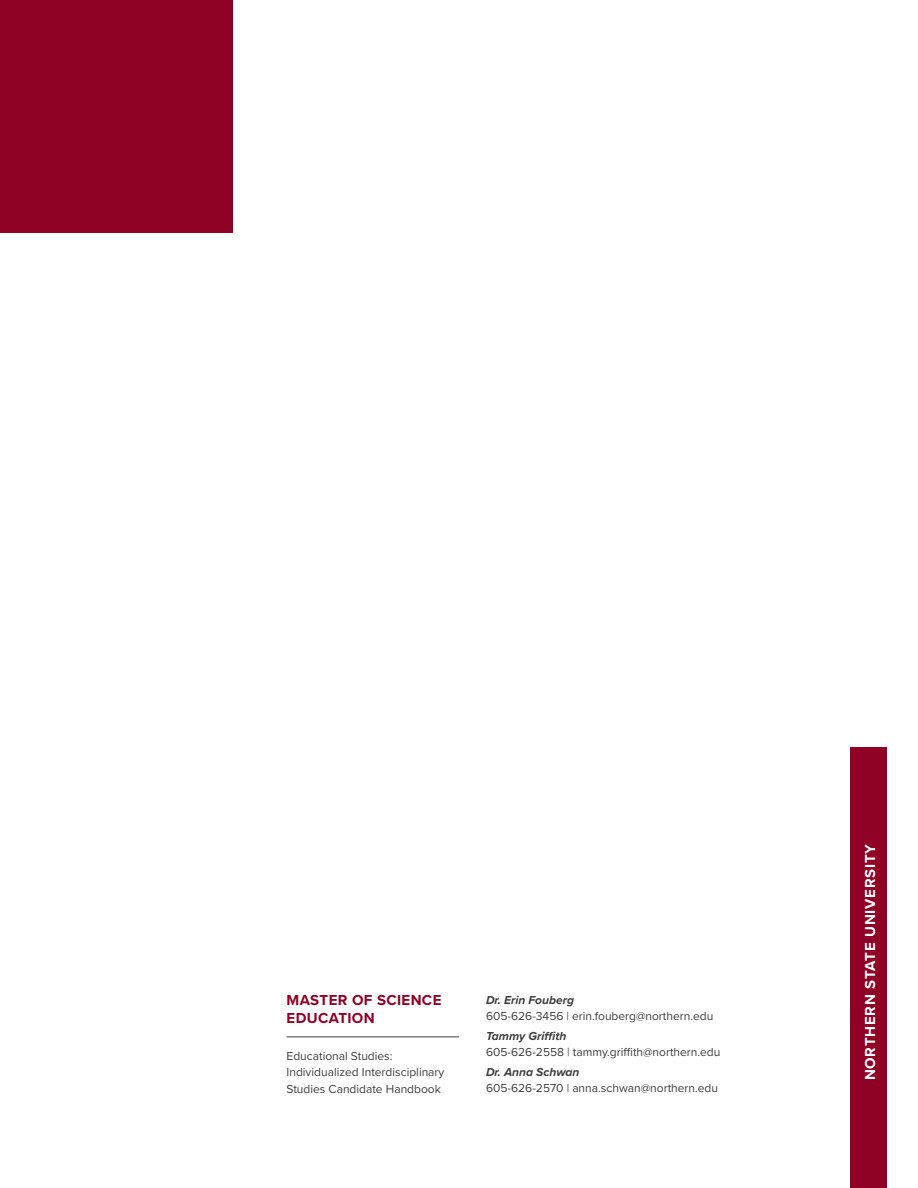
<style>
.page{position:relative;width:918px;height:1188px;background:#fff}
.page>*{position:absolute;margin:0;border:0;box-sizing:border-box;transform-origin:0 0}
.t1{font:700 15px/18px "Proxima Nova";letter-spacing:.025em;color:#900126}
.t2{font:700 15px "Proxima Nova";letter-spacing:.05em;color:#fff}
.t3{font:12px/16.5px "Proxima Nova";color:#3e3e3f}
.t4{font:italic 700 12px "Proxima Nova";color:#3e3e3f}
</style>
<div class="page">
<div style="left:850px;top:747px;width:37px;height:441px;background:#900126"></div>
<div style="left:0;top:0;width:232px;height:232px;background:#900126"></div>
<hr style="left:287px;top:1036px;width:172px;height:1px;background:#3e3e3f">
<p class="t1" style="left:287px;top:991px;width:156px">MASTER OF SCIENCE<br>EDUCATION</p>
<p class="t4" style="left:486px;top:991px;width:90px">Dr. Erin Fouberg</p>
<p class="t3" style="left:486px;top:1008px;width:229px">605-626-3456 | erin.fouberg@northern.edu</p>
<p class="t4" style="left:486px;top:1027px;width:82px">Tammy Griffith</p>
<p class="t3" style="left:486px;top:1044px;width:236px">605-626-2558 | tammy.griffith@northern.edu</p>
<p class="t4" style="left:486px;top:1063px;width:95px">Dr. Anna Schwan</p>
<p class="t3" style="left:486px;top:1080px;width:234px">605-626-2570 | anna.schwan@northern.edu</p>
<p class="t3" style="left:287px;top:1047px;width:159px">Educational Studies:<br>Individualized Interdisciplinary<br>Studies Candidate Handbook</p>
<p class="t2" style="left:859px;top:1080px;width:238px;rotate:-90deg">NORTHERN STATE UNIVERSITY</p>
</div>
